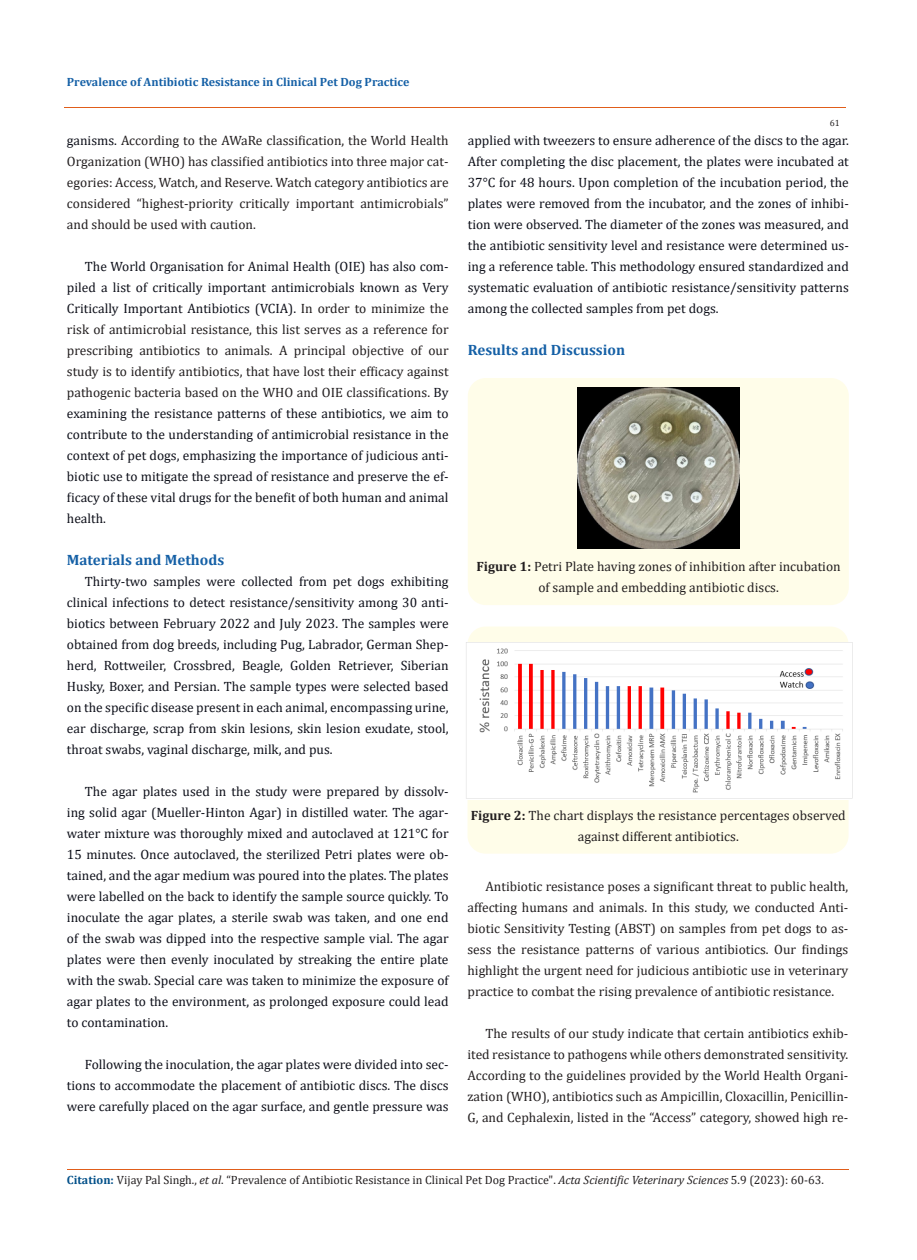
<style>
.page{position:relative;width:917px;height:1260px;background:#fff}
.page>*{position:absolute;margin:0;border:0;box-sizing:border-box;transform-origin:0 0}
.Normal__Web{font:700 15px "Cambria";color:#1560a6}
.Normal__Web-2{font:13.5px/21px "Cambria";color:#0e101a;text-align:justify}
.Normal__Web-3{font:13.5px/21px "Cambria";color:#231f20;text-align:justify}
.t1{font:12px "Cambria";color:#231f20}
.t2{font:700 12px "Cambria";color:#1560a6}
.t3{font:9px "Cambria";color:#231f20}
.s1{color:#0e101a}
.s2{color:#231f20}
.s3{font-weight:700}
.s4{font-weight:700;color:#035089}
.s5{font-style:italic}
</style>
<div class="page">
<div style="left:468px;top:378px;width:380px;height:227px;background:#fffde9;border-radius:18px"></div>
<img style="left:577px;top:388px;width:162px;height:161px">
<div style="left:467px;top:627px;width:381px;height:227px;background:#fffde9;border-radius:18px"></div>
<img style="left:466px;top:642px;width:386px;height:158px">
<hr style="left:64px;top:108px;width:781px;height:1px;background:#e05d1a">
<hr style="left:67px;top:1169px;width:781px;height:1px;background:#e05d1a">
<p class="t2" style="left:67px;top:73px;width:344px">Prevalence of Antibiotic Resistance in Clinical Pet Dog Practice</p>
<p class="Normal__Web-3" style="left:67px;top:130px;width:383px"><span class="s1">ganisms.</span> According to the AWaRe classification, the World Health Organization (WHO) has classified antibiotics into three major cat&shy;egories: Access, Watch, and Reserve. Watch category antibiotics are considered “highest-priority critically important antimicrobials” and should be used with caution.</p>
<p class="Normal__Web-2" style="left:67px;top:256px;width:383px;text-indent:18px">The World Organisation for Animal Health (OIE) has also com&shy;piled a list of critically important antimicrobials known as Very Critically Important Antibiotics (VCIA). <span class="s2">In order to minimize the risk of antimicrobial resistance, this list serves as a reference for prescribing antibiotics to animals. A principal objective of our study is to identify antibiotics, that have lost their efficacy against pathogenic bacteria based on the WHO and OIE classifications.</span> By examining the resistance patterns of these antibiotics, we aim to contribute to the understanding of antimicrobial resistance in the context of pet dogs, emphasizing the importance of judicious anti&shy;biotic use to mitigate the spread of resistance and preserve the ef&shy;ficacy of these vital drugs for the benefit of both human and animal health.</p>
<p class="Normal__Web" style="left:67px;top:550px;width:159px">Materials and Methods</p>
<p class="Normal__Web-2" style="left:67px;top:571px;width:383px;text-indent:18px">Thirty-two samples were collected from pet dogs exhibiting clinical infections to detect resistance/sensitivity among 30 anti&shy;biotics between February 2022 and July 2023. The samples were obtained from dog breeds, including Pug, Labrador, German Shep&shy;herd, Rottweiler, Crossbred, Beagle, Golden Retriever, Siberian Husky, Boxer, and Persian. The sample types were selected based on the specific disease present in each animal, encompassing urine, ear discharge, scrap from skin lesions, skin lesion exudate, stool, throat swabs, vaginal discharge, milk, and pus.</p>
<p class="Normal__Web-2" style="left:67px;top:781px;width:383px;text-indent:18px">The agar plates used in the study were prepared by dissolv&shy;ing solid agar (Mueller-Hinton Agar) in distilled water. The agar&shy;water mixture was thoroughly mixed and autoclaved at 121°C for 15 minutes. Once autoclaved, the sterilized Petri plates were ob&shy;tained, and the agar medium was poured into the plates. The plates were labelled on the back to identify the sample source quickly. To inoculate the agar plates, a sterile swab was taken, and one end of the swab was dipped into the respective sample vial. The agar plates were then evenly inoculated by streaking the entire plate with the swab. Special care was taken to minimize the exposure of agar plates to the environment, as prolonged exposure could lead to contamination.</p>
<p class="Normal__Web-2" style="left:67px;top:1054px;width:383px;text-indent:18px">Following the inoculation, the agar plates were divided into sec&shy;tions to accommodate the placement of antibiotic discs. The discs were carefully placed on the agar surface, and gentle pressure was</p>
<p class="t3" style="left:829px;top:118px;width:11px">61</p>
<p class="Normal__Web-2" style="left:468px;top:130px;width:382px">applied with tweezers to ensure adherence of the discs to the agar.<br>After completing the disc placement, the plates were incubated at 37°C for 48 hours. Upon completion of the incubation period, the plates were removed from the incubator, and the zones of inhibi&shy;tion were observed. The diameter of the zones was measured, and the antibiotic sensitivity level and resistance were determined us&shy;ing a reference table. This methodology ensured standardized and systematic evaluation of antibiotic resistance/sensitivity patterns among the collected samples from pet dogs.</p>
<p class="Normal__Web" style="left:468px;top:340px;width:159px">Results and Discussion</p>
<p class="Normal__Web-3" style="left:476px;top:556px;width:365px;text-align:center"><span class="s3">Figure 1:</span> Petri Plate having zones of inhibition after incubation of sample and embedding antibiotic discs.</p>
<p class="Normal__Web-3" style="left:471px;top:805px;width:376px;text-align:center"><span class="s3">Figure 2:</span> The chart displays the resistance percentages observed against different antibiotics.</p>
<p class="Normal__Web-3" style="left:467px;top:876px;width:382px;text-indent:18px">Antibiotic resistance poses a significant threat to public health, affecting humans and animals. In this study, we conducted Anti&shy;biotic Sensitivity Testing (ABST) on samples from pet dogs to as&shy;sess the resistance patterns of various antibiotics. Our findings highlight the urgent need for judicious antibiotic use in veterinary practice to combat the rising prevalence of antibiotic resistance.</p>
<p class="Normal__Web-3" style="left:467px;top:1023px;width:382px;text-indent:18px">The results of our study indicate that certain antibiotics exhib&shy;ited resistance to pathogens while others demonstrated sensitivity.<br>According to the guidelines provided by the World Health Organi&shy;zation (WHO), antibiotics such as Ampicillin, Cloxacillin, Penicillin-G, and Cephalexin, listed in the “Access” category, showed high re-</p>
<p class="t1" style="left:67px;top:1173px;width:758px"><span class="s4">Citation:</span> Vijay Pal Singh., <span class="s5">et al</span>. “Prevalence of Antibiotic Resistance in Clinical Pet Dog Practice". <span class="s5">Acta Scientific Veterinary Sciences</span> 5.9 (2023): 60-63.</p>
</div>
